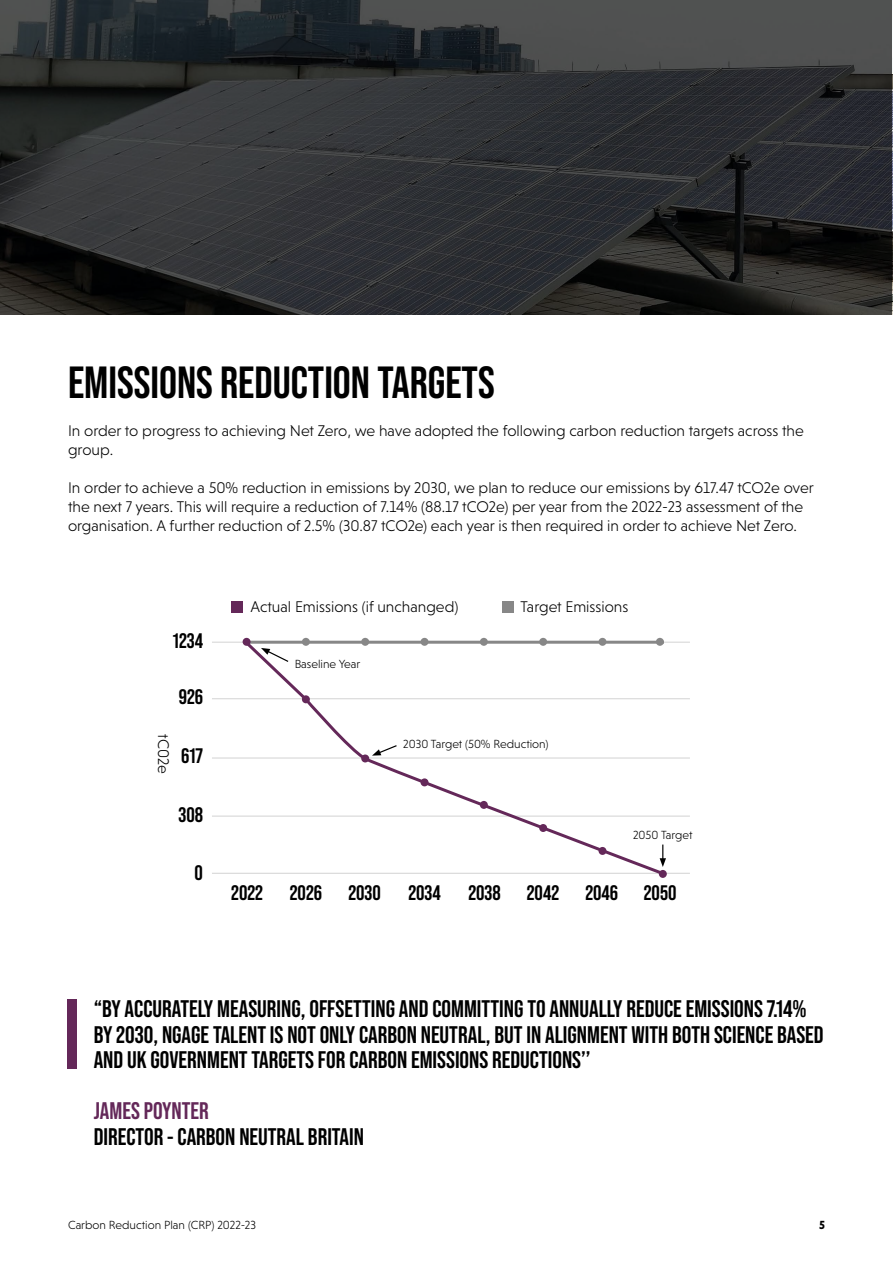
<style>
.page{position:relative;width:893px;height:1263px;background:#fff}
.page>*{position:absolute;margin:0;border:0;box-sizing:border-box;transform-origin:0 0}
.t1{font:700 45px "Bebas Neue Pro";color:#000}
.t2{font:700 24px/25.5px "Bebas Neue Pro";color:#000}
.t3{font:700 24px "Bebas Neue Pro";color:#642859}
.t4{font:700 21px "Bebas Neue Pro";color:#000}
.t5{font:300 15.75px/18.9px "Niveau Grotesk";color:#000}
.t6{font:300 12px "Niveau Grotesk";color:#000}
.t7{font:700 12px "Niveau Grotesk";color:#000}
</style>
<div class="page">
<svg style="left:0;top:0;width:892px;height:315px"></svg>
<div style="left:231px;top:601px;width:12px;height:12px;background:#642859"></div>
<div style="left:502px;top:601px;width:11px;height:12px;background:#878787"></div>
<hr style="left:212px;top:642px;width:478px;height:1px;background:#dadada">
<hr style="left:212px;top:698px;width:478px;height:1px;background:#dadada">
<hr style="left:212px;top:757px;width:478px;height:2px;background:#dadada">
<hr style="left:212px;top:815px;width:478px;height:2px;background:#dadada">
<hr style="left:212px;top:873px;width:478px;height:1px;background:#dadada">
<svg style="left:242px;top:638px;width:425px;height:239px"></svg>
<svg style="left:261px;top:648px;width:29px;height:15px"></svg>
<svg style="left:372px;top:744px;width:26px;height:12px"></svg>
<svg style="left:660px;top:844px;width:6px;height:23px"></svg>
<div style="left:67px;top:999px;width:10px;height:69px;background:#642859"></div>
<h1 class="t1" style="left:68px;top:357px;width:428px">EMISSIONS REDUCTION TARGETS</h1>
<p class="t5" style="left:68px;top:421px;width:737px">In order to progress to achieving Net Zero, we have adopted the following carbon reduction targets across the group.</p>
<p class="t5" style="left:68px;top:478px;width:747px">In order to achieve a 50% reduction in emissions by 2030, we plan to reduce our emissions by 617.47 tCO2e over the next 7 years. This will require a reduction of 7.14% (88.17 tCO2e) per year from the 2022-23 assessment of the organisation. A further reduction of 2.5% (30.87 tCO2e) each year is then required in order to achieve Net Zero.</p>
<h3 class="t4" style="left:173px;top:628px;width:32px">1234</h3>
<h3 class="t4" style="left:179px;top:684px;width:26px">926</h3>
<p class="t5" style="left:173px;top:734px;width:41px;rotate:90deg">tC02e</p>
<h3 class="t4" style="left:181px;top:744px;width:23px">617</h3>
<h3 class="t4" style="left:178px;top:803px;width:26px">308</h3>
<h3 class="t4" style="left:195px;top:860px;width:10px">0</h3>
<p class="t5" style="left:250px;top:597px;width:209px">Actual Emissions (if unchanged)</p>
<p class="t5" style="left:520px;top:597px;width:109px">Target Emissions</p>
<p class="t6" style="left:295px;top:657px;width:67px">Baseline Year</p>
<p class="t6" style="left:403px;top:737px;width:147px">2030 Target (50% Reduction)</p>
<p class="t6" style="left:633px;top:828px;width:61px">2050 Target</p>
<h3 class="t4" style="left:231px;top:880px;width:33px">2022</h3>
<h3 class="t4" style="left:290px;top:880px;width:34px">2026</h3>
<h3 class="t4" style="left:348px;top:880px;width:34px">2030</h3>
<h3 class="t4" style="left:408px;top:880px;width:34px">2034</h3>
<h3 class="t4" style="left:468px;top:880px;width:210px">2038 2042 2046 2050</h3>
<p class="t2" style="left:94px;top:996px;width:731px">“BY ACCURATELY MEASURING, OFFSETTING AND COMMITTING TO ANNUALLY REDUCE EMISSIONS 7.14%<br>BY 2030, NGAGE TALENT IS NOT ONLY CARBON NEUTRAL, BUT IN ALIGNMENT WITH BOTH SCIENCE BASED<br>AND UK GOVERNMENT TARGETS FOR CARBON EMISSIONS REDUCTIONS’’</p>
<h2 class="t3" style="left:94px;top:1097px;width:117px">JAMES POYNTER</h2>
<h2 class="t2" style="left:94px;top:1123px;width:272px">DIRECTOR - CARBON NEUTRAL BRITAIN</h2>
<p class="t6" style="left:68px;top:1218px;width:189px">Carbon Reduction Plan (CRP) 2022-23</p>
<p class="t7" style="left:819px;top:1218px;width:7px">5</p>
</div>
